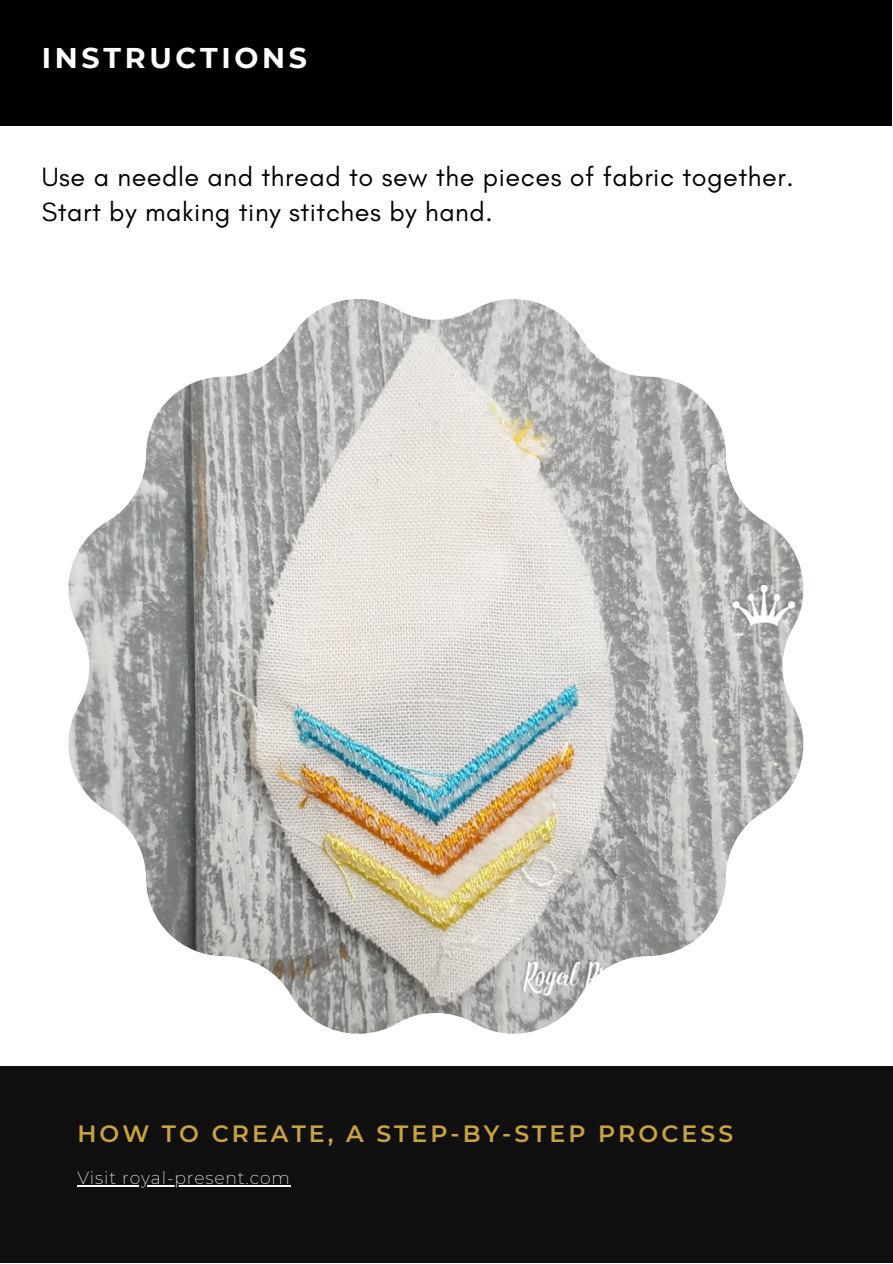
<style>
.page{position:relative;width:893px;height:1264px;background:#fff}
.page>*{position:absolute;margin:0;border:0;box-sizing:border-box;transform-origin:0 0}
.t1{font:700 28.5px "Montserrat";letter-spacing:.13em;color:#fff}
.t2{font:27px/34.8px "Glacial Indifference";letter-spacing:.02em;color:#000}
.t3{font:600 23.55px "Montserrat";letter-spacing:.13em;color:#c9a341}
.t4{font:200 17.25px "Montserrat";letter-spacing:.05em;color:#fff}
</style>
<div class="page">
<div style="left:0;top:1066px;width:892px;height:196px;background:#101010"></div>
<hr style="left:77px;top:1185px;width:214px;height:1px;background:#fff">
<div style="left:0;top:0;width:892px;height:126px;background:#000"></div>
<img style="left:68px;top:299px;width:735px;height:734px">
<p class="t1" style="left:42px;top:40px;width:267px">INSTRUCTIONS</p>
<p class="t2" style="left:42px;top:159px;width:753px">Use a needle and thread to sew the pieces of fabric together.<br>Start by making tiny stitches by hand.</p>
<p class="t3" style="left:77px;top:1118px;width:657px">HOW TO CREATE, A STEP-BY-STEP PROCESS</p>
<p class="t4" style="left:77px;top:1167px;width:214px">Visit royal-present.com</p>
</div>
